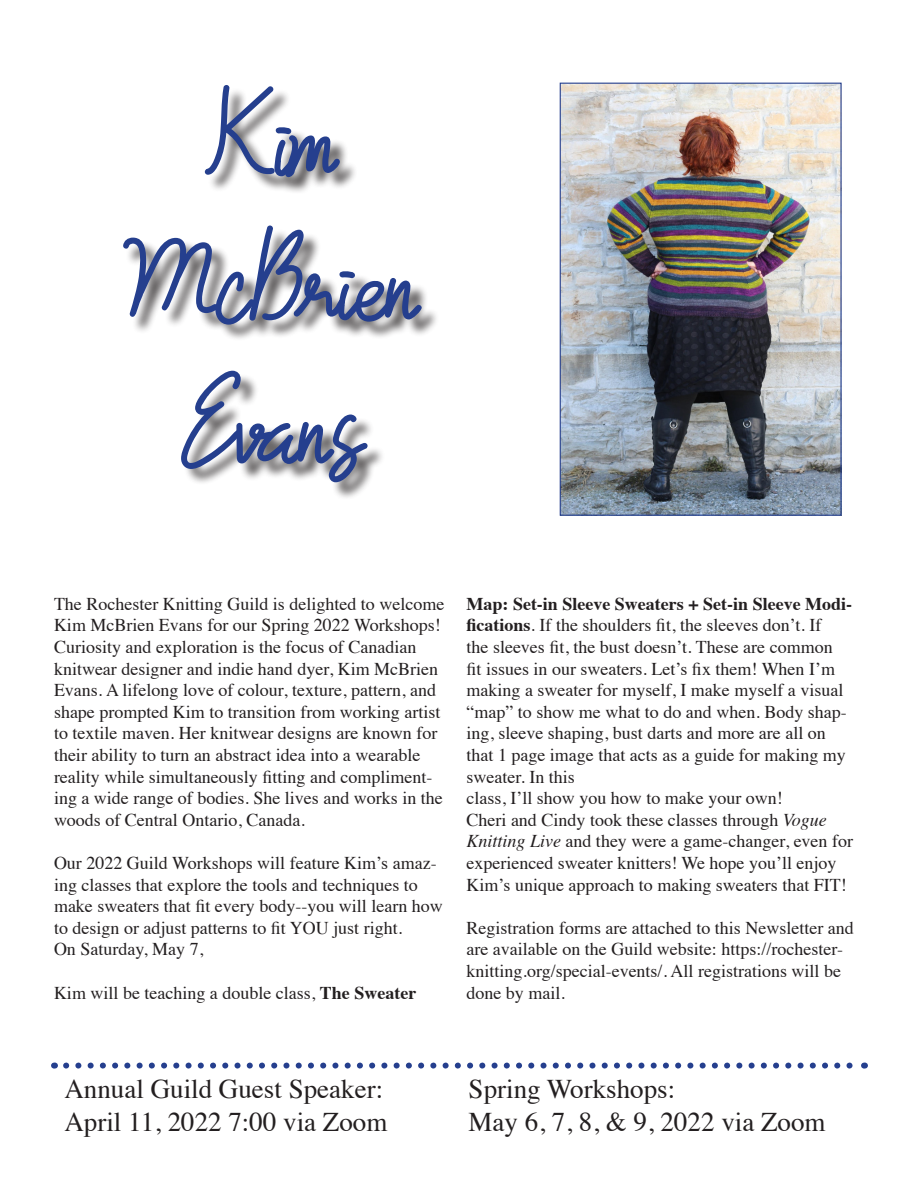
<style>
.page{position:relative;width:918px;height:1188px;background:#fff}
.page>*{position:absolute;margin:0;border:0;box-sizing:border-box;transform-origin:0 0}
.t1{font:120px/144px "Treasure Script";color:#253f8e;text-align:center}
.t2{font:27px/32.4px "Times";color:#231f20}
.t3{font:18px/21.6px "Times";color:#231f20}
.s1{font-weight:700}
.s2{font-style:italic}
</style>
<div class="page">
<div style="left:125px;top:88px;width:314px;height:412px;background:#231f20;opacity:.75"></div>
<svg style="left:66px;top:1063px;width:787px;height:6px"></svg>
<img style="left:562px;top:85px;width:278px;height:429px">
<div style="left:560px;top:83px;width:282px;height:433px;border:1px solid #253f8e"></div>
<h1 class="t1" style="left:124px;top:65px;width:295px">Kim<br>McBrien<br>Evans</h1>
<p class="t3" style="left:54px;top:591px;width:392px">The Rochester Knitting Guild is delighted to welcome Kim McBrien Evans for our Spring 2022 Workshops!<br>Curiosity and exploration is the focus of Canadian knitwear designer and indie hand dyer, Kim McBrien Evans. A lifelong love of colour, texture, pattern, and shape prompted Kim to transition from working artist to textile maven. Her knitwear designs are known for their ability to turn an abstract idea into a wearable reality while simultaneously fitting and compliment&shy;ing a wide range of bodies. She lives and works in the woods of Central Ontario, Canada.</p>
<p class="t3" style="left:54px;top:851px;width:390px">Our 2022 Guild Workshops will feature Kim’s amaz&shy;ing classes that explore the tools and techniques to make sweaters that fit every body--you will learn how to design or adjust patterns to fit YOU just right.<br>On Saturday, May 7,</p>
<p class="t3" style="left:54px;top:980px;width:364px">Kim will be teaching a double class, <span class="s1">The Sweater</span></p>
<p class="t3" style="left:467px;top:591px;width:388px"><span class="s1">Map: Set-in Sleeve Sweaters + Set-in Sleeve Modi&shy;fications</span>. If the shoulders fit, the sleeves don’t. If<br>the sleeves fit, the bust doesn’t. These are common<br>fit issues in our sweaters. Let’s fix them! When I’m making a sweater for myself, I make myself a visual “map” to show me what to do and when. Body shap&shy;ing, sleeve shaping, bust darts and more are all on that 1 page image that acts as a guide for making my sweater. In this<br>class, I’ll show you how to make your own!<br>Cheri and Cindy took these classes through <span class="s2">Vogue Knitting Live</span> and they were a game-changer, even for experienced sweater knitters! We hope you’ll enjoy Kim’s unique approach to making sweaters that FIT!</p>
<p class="t3" style="left:467px;top:915px;width:389px">Registration forms are attached to this Newsletter and are available on the Guild website: https://rochester&shy;knitting.org/special-events/. All registrations will be done by mail.</p>
<h2 class="t2" style="left:64px;top:1071px;width:325px">Annual Guild Guest Speaker:<br>April 11, 2022 7:00 via Zoom</h2>
<h2 class="t2" style="left:469px;top:1071px;width:358px">Spring Workshops:<br>May 6, 7, 8, &amp; 9, 2022 via Zoom</h2>
</div>
